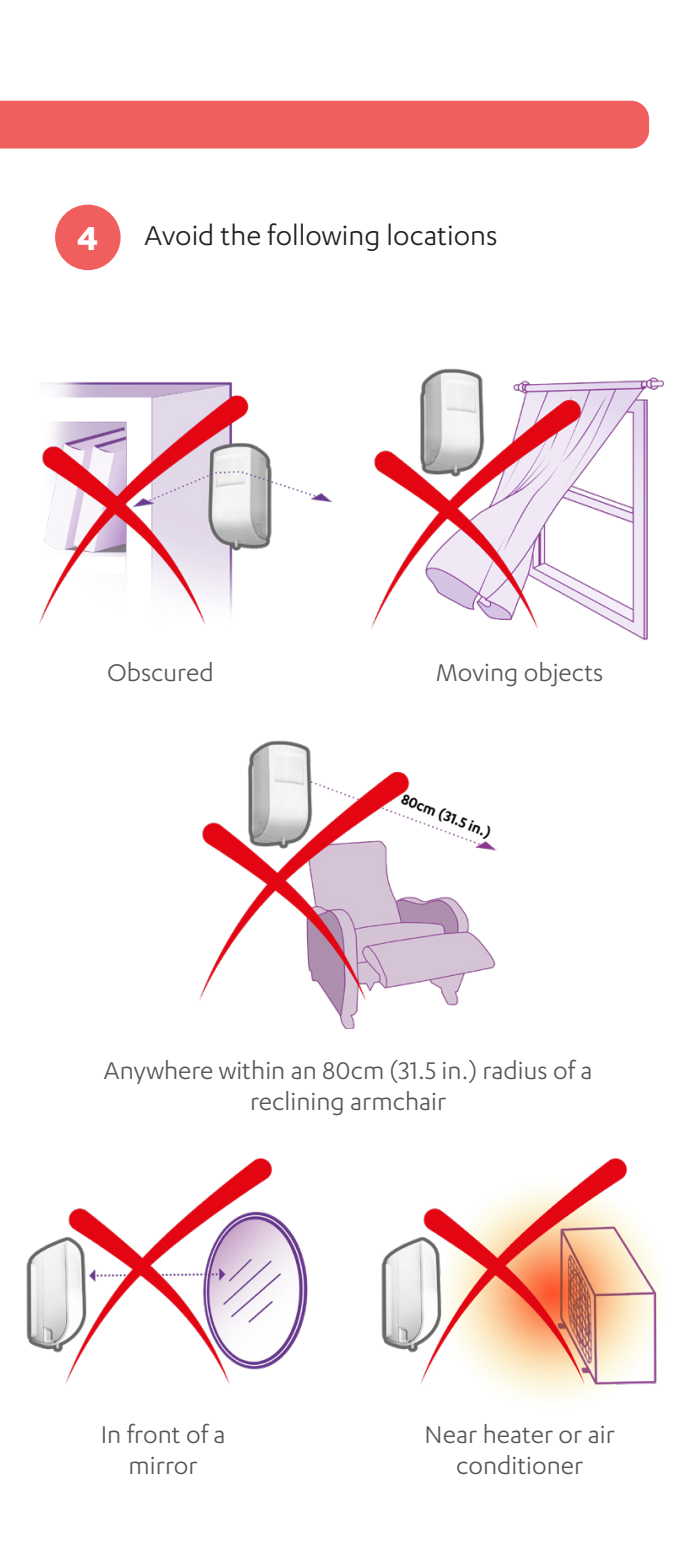
<style>
.page{position:relative;width:695px;height:1568px;background:#fff}
.page>*{position:absolute;margin:0;border:0;box-sizing:border-box;transform-origin:0 0}
.txt_bolo_white_10{font:700 38.5px "Karbon";color:#fff}
.plain_text{font:31.5px "Karbon";color:#231f20}
.plain_text-2{font:28px/31.5px "Karbon";color:#535758;text-align:center}
</style>
<div class="page">
<div style="left:0;top:101px;width:649px;height:47px;background:#f15e5e"></div>
<div style="left:55px;top:205px;width:66px;height:65px;background:#f15e5e;border-radius:50%"></div>
<img style="left:381px;top:1158px;width:278px;height:243px">
<img style="left:26px;top:1158px;width:282px;height:226px">
<img style="left:371px;top:368px;width:293px;height:273px">
<img style="left:39px;top:381px;width:293px;height:244px">
<img style="left:200px;top:740px;width:296px;height:288px">
<p class="txt_bolo_white_10" style="left:77px;top:217px;width:23px">4</p>
<p class="plain_text" style="left:144px;top:218px;width:355px">Avoid the following locations</p>
<p class="plain_text-2" style="left:107px;top:656px;width:108px">Obscured</p>
<p class="plain_text-2" style="left:436px;top:656px;width:169px">Moving objects</p>
<p class="plain_text-2" style="left:104px;top:1054px;width:490px">Anywhere within an 80cm (31.5 in.) radius of a reclining armchair</p>
<p class="plain_text-2" style="left:101px;top:1417px;width:126px">In front of a mirror</p>
<p class="plain_text-2" style="left:424px;top:1417px;width:192px">Near heater or air conditioner</p>
</div>
